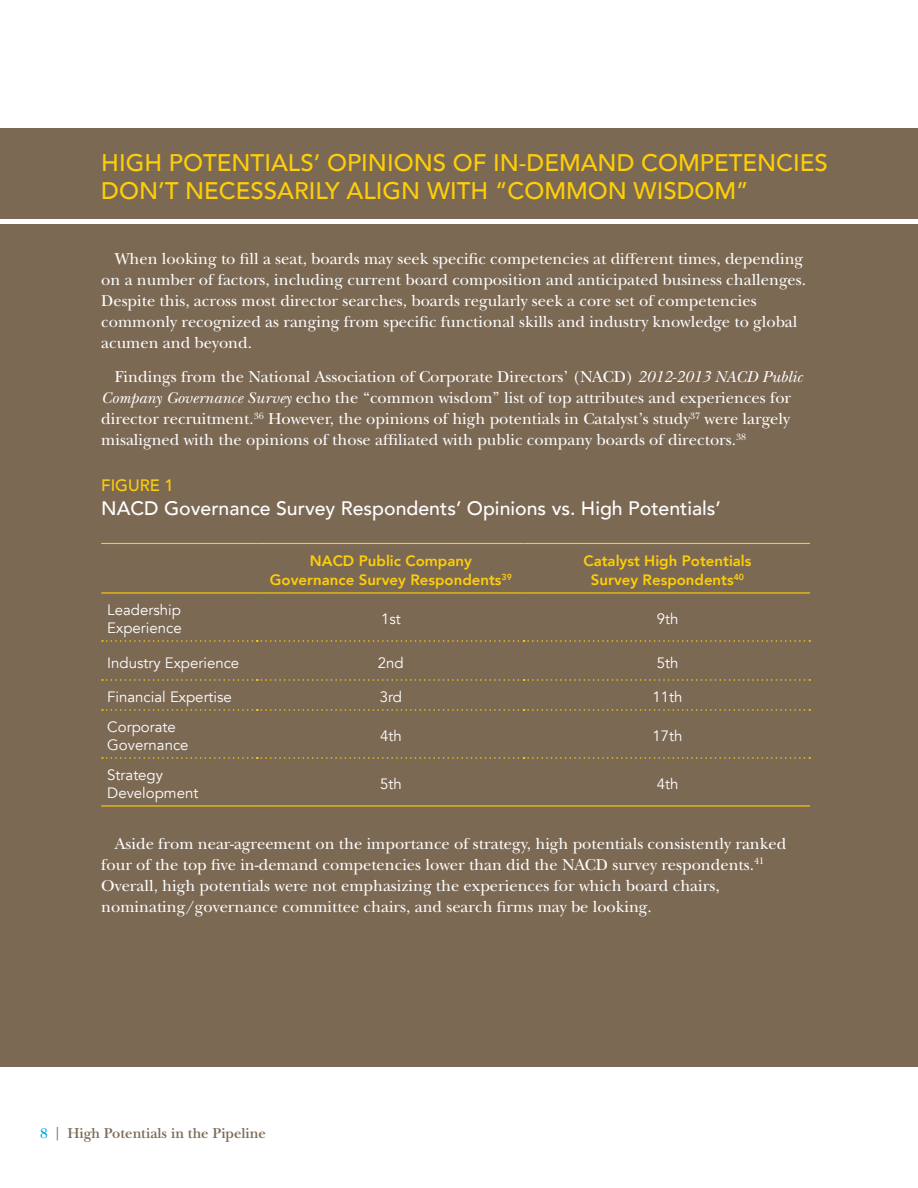
<style>
.page{position:relative;width:918px;height:1188px;background:#fff}
.page>*{position:absolute;margin:0;border:0;box-sizing:border-box;transform-origin:0 0}
.Sidebar_Header{font:500 24px/28.8px "Avenir";color:#fece08}
.Figure_Title{font:500 19.5px "Avenir";color:#fff}
.Sidebar_Body{font:16.5px/21px "New Baskerville ITC Pro";color:#fff}
.Figure_Head{font:500 16.5px "Avenir";color:#fece08}
.Body{font:15px/18px "Avenir";color:#fff}
.Body-2{font:800 15px/19.5px "Avenir";color:#fece08;text-align:center}
.t1{font:600 15px "New Baskerville ITC Pro";color:#7c6954}
.s1{font-style:italic}
.s2{color:#00a5e3}
.s3{font-size:13.5px}
</style>
<div class="page">
<div style="left:0;top:128px;width:918px;height:938px;background:#7c6954"></div>
<hr style="left:0;top:219px;width:918px;height:4px;background:#fff">
<hr style="left:101px;top:543px;width:156px;height:1px;background:#fece08">
<hr style="left:257px;top:543px;width:267px;height:1px;background:#fece08">
<hr style="left:524px;top:543px;width:286px;height:1px;background:#fece08">
<hr style="left:101px;top:592px;width:156px;height:2px;background:#fece08">
<hr style="left:257px;top:592px;width:267px;height:2px;background:#fece08">
<hr style="left:524px;top:592px;width:286px;height:2px;background:#fece08">
<hr style="left:101px;top:805px;width:156px;height:2px;background:#fece08">
<hr style="left:257px;top:805px;width:267px;height:2px;background:#fece08">
<hr style="left:524px;top:805px;width:286px;height:2px;background:#fece08">
<svg style="left:102px;top:640px;width:708px;height:2px"></svg>
<svg style="left:102px;top:679px;width:708px;height:2px"></svg>
<svg style="left:102px;top:709px;width:708px;height:2px"></svg>
<svg style="left:102px;top:757px;width:708px;height:2px"></svg>
<p class="Sidebar_Header" style="left:101px;top:146px;width:728px">HIGH POTENTIALS’ OPINIONS OF IN-DEMAND COMPETENCIES<br>DON’T NECESSARILY ALIGN WITH “COMMON WISDOM”</p>
<p class="Sidebar_Body" style="left:101px;top:248px;width:706px;text-indent:14px">When looking to fill a seat, boards may seek specific competencies at different times, depending on a number of factors, including current board composition and anticipated business challenges.<br>Despite this, across most director searches, boards regularly seek a core set of competencies commonly recognized as ranging from specific functional skills and industry knowledge to global acumen and beyond.</p>
<p class="Sidebar_Body" style="left:101px;top:367px;width:703px;text-indent:14px">Findings from the National Association of Corporate Directors’ (NACD) <span class="s1">2012-2013 NACD Public Company Governance Survey</span> echo the “common wisdom” list of top attributes and experiences for director recruitment.<sup>36</sup> However, the opinions of high potentials in Catalyst’s study<sup>37</sup> were largely misaligned with the opinions of those affiliated with public company boards of directors.<sup>38</sup></p>
<p class="Figure_Head" style="left:101px;top:471px;width:74px">FIGURE 1</p>
<p class="Figure_Title" style="left:101px;top:491px;width:621px">NACD Governance Survey Respondents’ Opinions vs. High Potentials’</p>
<p class="Body-2" style="left:270px;top:550px;width:243px">NACD Public Company<br>Governance Survey Respondents<sup>39</sup></p>
<p class="Body-2" style="left:583px;top:550px;width:170px">Catalyst High Potentials<br>Survey Respondents<sup>40</sup></p>
<p class="Body" style="left:107px;top:602px;width:76px">Leadership<br>Experience</p>
<p class="Body" style="left:381px;top:611px;width:21px">1st</p>
<p class="Body" style="left:657px;top:611px;width:23px">9th</p>
<p class="Body" style="left:107px;top:654px;width:134px">Industry Experience</p>
<p class="Body" style="left:378px;top:654px;width:27px">2nd</p>
<p class="Body" style="left:657px;top:654px;width:23px">5th</p>
<p class="Body" style="left:107px;top:689px;width:126px">Financial Expertise</p>
<p class="Body" style="left:380px;top:689px;width:24px">3rd</p>
<p class="Body" style="left:653px;top:689px;width:31px">11th</p>
<p class="Body" style="left:107px;top:719px;width:83px">Corporate<br>Governance</p>
<p class="Body" style="left:380px;top:728px;width:23px">4th</p>
<p class="Body" style="left:653px;top:728px;width:31px">17th</p>
<p class="Body" style="left:107px;top:767px;width:93px">Strategy<br>Development</p>
<p class="Body" style="left:380px;top:776px;width:23px">5th</p>
<p class="Body" style="left:657px;top:776px;width:23px">4th</p>
<p class="Sidebar_Body" style="left:101px;top:833px;width:686px;text-indent:14px">Aside from near-agreement on the importance of strategy, high potentials consistently ranked four of the top five in-demand competencies lower than did the NACD survey respondents.<sup>41<br></sup>Overall, high potentials were not emphasizing the experiences for which board chairs, nominating/governance committee chairs, and search firms may be looking.</p>
<p class="t1" style="left:40px;top:1125px;width:227px"><span class="s2">8</span> <span class="s3">|</span> High Potentials in the Pipeline</p>
</div>
